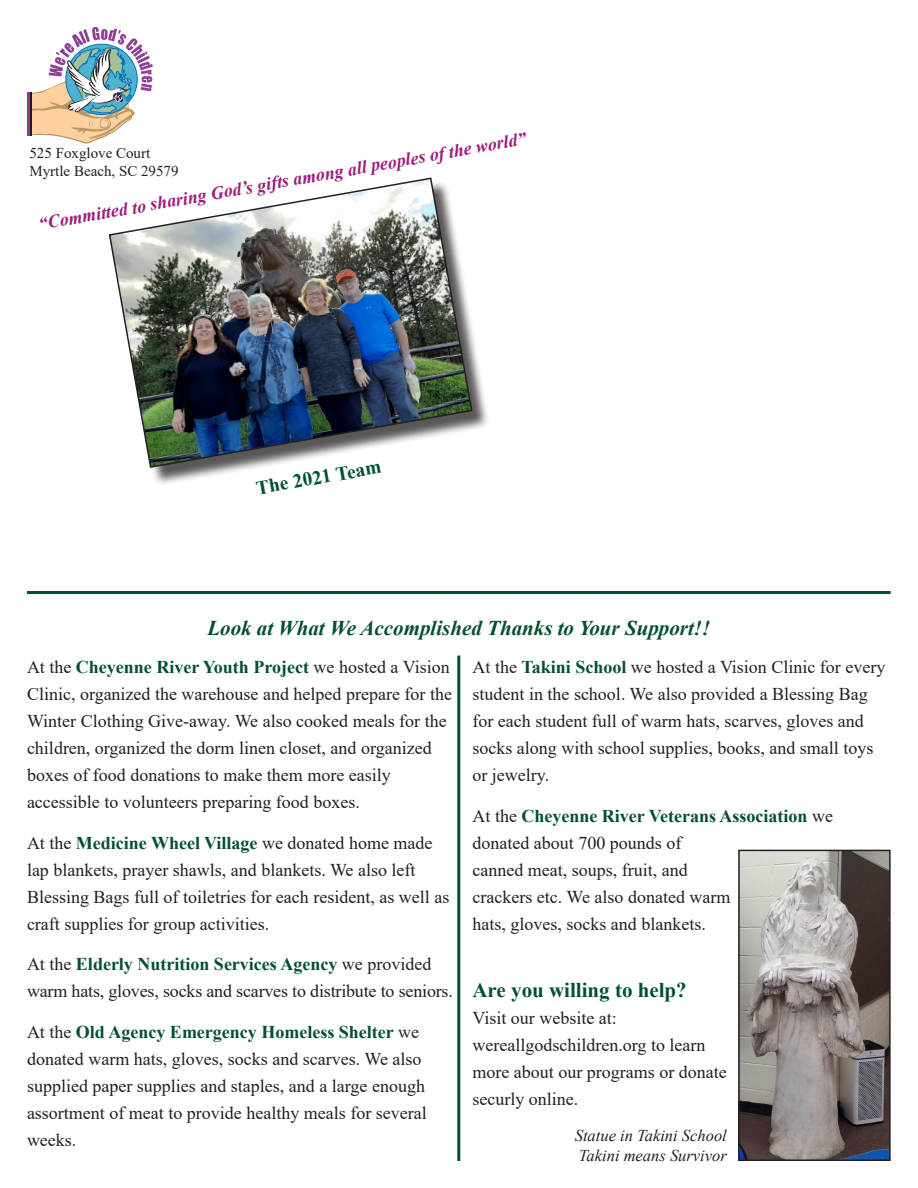
<style>
.page{position:relative;width:918px;height:1188px;background:#fff}
.page>*{position:absolute;margin:0;border:0;box-sizing:border-box;transform-origin:0 0}
.t1{font:italic 700 21px "Times New Roman";color:#00502e}
.t2{font:700 21px "Times New Roman";color:#00502e}
.t3{font:700 19.5px "Times New Roman";color:#00502e}
.t4{font:18px/27px "Times New Roman";color:#231f20}
.t5{font:italic 700 18px "Times New Roman";color:#9e1b7a}
.t6{font:italic 16.5px "Times New Roman";color:#231f20}
.t7{font:15px "Times New Roman";color:#231f20}
.s1{font-weight:700;color:#00502e}
</style>
<div class="page">
<hr style="left:27px;top:591px;width:864px;height:3px;background:#00502e">
<hr style="left:27px;top:92px;width:3px;height:44px;background:#8f3b92">
<svg style="left:30px;top:27px;width:123px;height:117px"></svg>
<hr style="left:457px;top:656px;width:3px;height:505px;background:#00502e">
<div style="left:112px;top:180px;width:379px;height:306px;background:#231f20;opacity:.75"></div>
<img style="left:108px;top:177px;width:365px;height:292px">
<img style="left:740px;top:852px;width:149px;height:307px">
<div style="left:738px;top:850px;width:153px;height:311px;border:1px solid #231f20"></div>
<p class="t5" style="left:37px;top:212px;width:496px;rotate:-10deg">“Committed to sharing God’s gifts among all peoples of the world”</p>
<p class="t7" style="left:29px;top:142px;width:122px">525 Foxglove Court</p>
<p class="t7" style="left:29px;top:160px;width:151px">Myrtle Beach, SC 29579</p>
<p class="t3" style="left:254px;top:474px;width:128px;rotate:-10deg">The 2021 Team</p>
<p class="t1" style="left:207px;top:613px;width:504px">Look at What We Accomplished Thanks to Your Support!!</p>
<p class="t4" style="left:27px;top:653px;width:427px">At the <span class="s1">Cheyenne River Youth Project</span> we hosted a Vision Clinic, organized the warehouse and helped prepare for the Winter Clothing Give-away. We also cooked meals for the children, organized the dorm linen closet, and organized boxes of food donations to make them more easily accessible to volunteers preparing food boxes.</p>
<p class="t4" style="left:27px;top:829px;width:424px">At the <span class="s1">Medicine Wheel Village</span> we donated home made lap blankets, prayer shawls, and blankets. We also left Blessing Bags full of toiletries for each resident, as well as craft supplies for group activities.</p>
<p class="t4" style="left:27px;top:950px;width:427px">At the <span class="s1">Elderly Nutrition Services Agency</span> we provided warm hats, gloves, socks and scarves to distribute to seniors.</p>
<p class="t4" style="left:27px;top:1018px;width:401px">At the <span class="s1">Old Agency Emergency Homeless Shelter</span> we donated warm hats, gloves, socks and scarves. We also supplied paper supplies and staples, and a large enough assortment of meat to provide healthy meals for several weeks.</p>
<p class="t4" style="left:472px;top:653px;width:414px">At the <span class="s1">Takini School</span> we hosted a Vision Clinic for every student in the school. We also provided a Blessing Bag for each student full of warm hats, scarves, gloves and socks along with school supplies, books, and small toys or jewelry.</p>
<p class="t4" style="left:472px;top:802px;width:362px">At the <span class="s1">Cheyenne River Veterans Association</span> we donated about 700 pounds of<br>canned meat, soups, fruit, and<br>crackers etc. We also donated warm<br>hats, gloves, socks and blankets.</p>
<p class="t2" style="left:472px;top:975px;width:216px">Are you willing to help?</p>
<p class="t4" style="left:472px;top:1004px;width:256px">Visit our website at: wereallgodschildren.org to learn more about our programs or donate securly online.</p>
<p class="t6" style="left:575px;top:1124px;width:154px">Statue in Takini School</p>
<p class="t6" style="left:579px;top:1144px;width:149px">Takini means Survivor</p>
</div>
